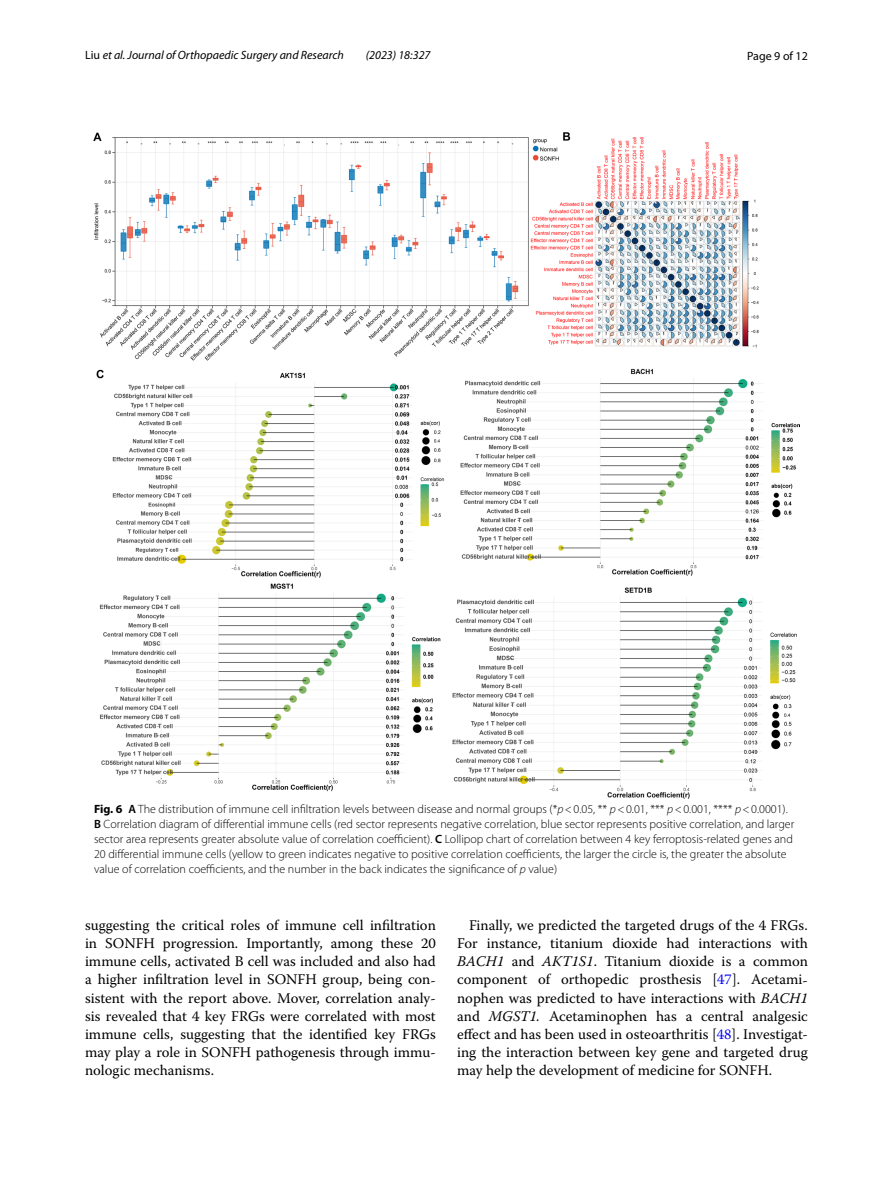
<style>
.page{position:relative;width:893px;height:1187px;background:#fff}
.page>*{position:absolute;margin:0;border:0;box-sizing:border-box;transform-origin:0 0}
.t1{font:14.7px/18px "Warnock Pro";color:#000;text-align:justify}
.t2{font:300 12px/15px "Myriad Pro";color:#000}
.t3{font:italic 12px "Myriad Pro";color:#000}
.t4{font:12px "Myriad Pro";color:#000}
.s1{font-style:normal}
.s2{font-weight:700}
.s3{font-weight:600}
.s4{font-style:italic}
.s5{color:#00f}
</style>
<div class="page">
<img style="left:94px;top:133px;width:705px;height:665px">
<p class="t3" style="left:85px;top:48px;width:260px"><span class="s1">Liu</span> et al. Journal of Orthopaedic Surgery and Research</p>
<p class="t3" style="left:366px;top:48px;width:66px">(2023) 18:327</p>
<p class="t4" style="left:747px;top:48px;width:62px">Page 9 of 12</p>
<p class="t2" style="left:94px;top:802px;width:702px"><span class="s2">Fig. 6</span> <span class="s3">A</span> The distribution of immune cell infiltration levels between disease and normal groups (*<span class="s4">p</span>&lt;0.05, ** <span class="s4">p</span>&lt;0.01, *** <span class="s4">p</span>&lt;0.001, **** <span class="s4">p</span>&lt;0.0001).<br><span class="s3">B</span> Correlation diagram of differential immune cells (red sector represents negative correlation, blue sector represents positive correlation, and larger sector area represents greater absolute value of correlation coefficient). <span class="s3">C</span> Lollipop chart of correlation between 4 key ferroptosis-related genes and 20 differential immune cells (yellow to green indicates negative to positive correlation coefficients, the larger the circle is, the greater the absolute value of correlation coefficients, and the number in the back indicates the significance of <span class="s4">p</span> value)</p>
<p class="t1" style="left:85px;top:916px;width:352px">suggesting the critical roles of immune cell infiltration in SONFH progression. Importantly, among these 20 immune cells, activated B cell was included and also had a higher infiltration level in SONFH group, being con&shy;sistent with the report above. Mover, correlation analy&shy;sis revealed that 4 key FRGs were correlated with most immune cells, suggesting that the identified key FRGs may play a role in SONFH pathogenesis through immu&shy;nologic mechanisms.</p>
<p class="t1" style="left:457px;top:916px;width:352px;text-indent:12px">Finally, we predicted the targeted drugs of the 4 FRGs.<br>For instance, titanium dioxide had interactions with <span class="s4">BACH1</span> and <span class="s4">AKT1S1</span>. Titanium dioxide is a common component of orthopedic prosthesis [<span class="s5">47</span>]. Acetami&shy;nophen was predicted to have interactions with <span class="s4">BACH1 </span>and <span class="s4">MGST1.</span> Acetaminophen has a central analgesic effect and has been used in osteoarthritis [<span class="s5">48</span>]. Investigat&shy;ing the interaction between key gene and targeted drug may help the development of medicine for SONFH.</p>
</div>
